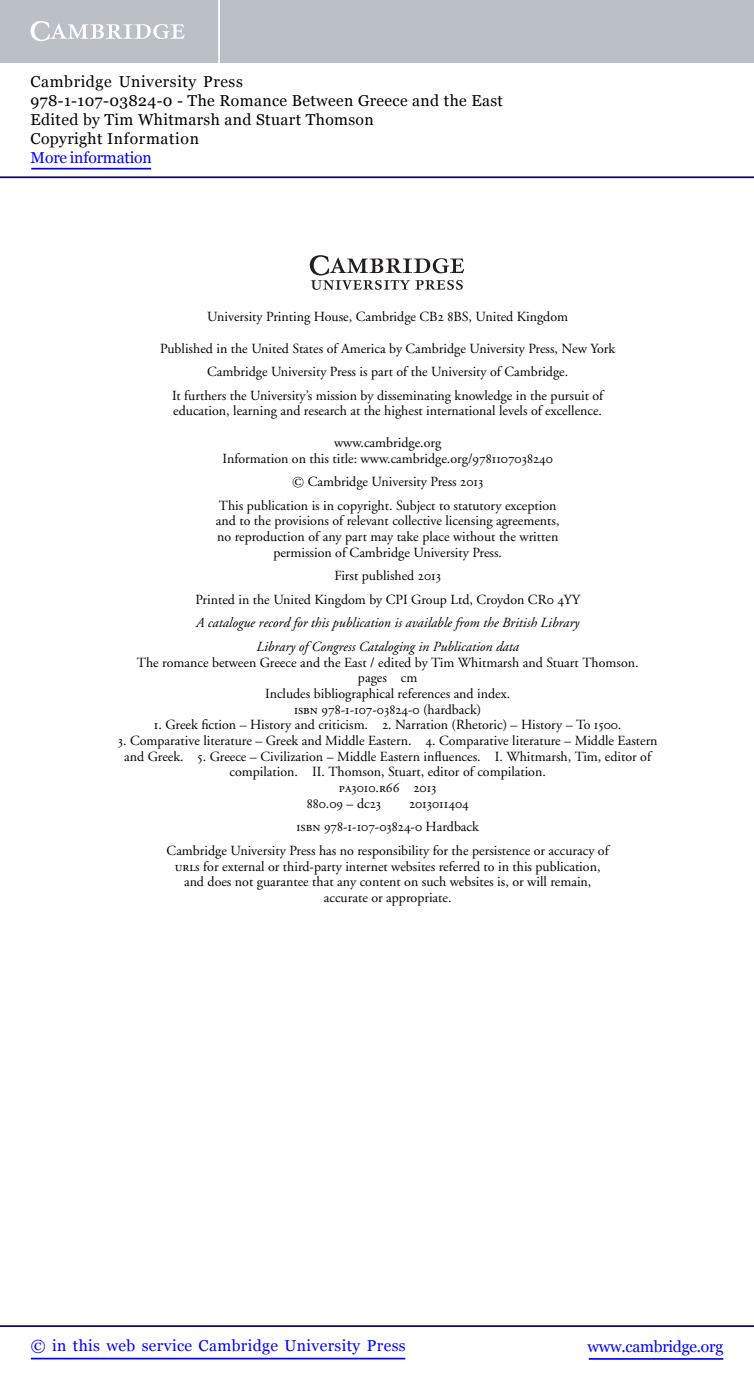
<style>
.page{position:relative;width:754px;height:1385px;background:#fff}
.page>*{position:absolute;margin:0;border:0;box-sizing:border-box;transform-origin:0 0}
.t1{font:15.75px/18.9px "Georgia";letter-spacing:.025em;color:#000}
.t2{font:15.75px "Georgia";letter-spacing:.025em;color:#00f}
.t3{font:15.75px "Georgia";letter-spacing:-.015em;color:#00f}
.t4{font:15.75px "Georgia";letter-spacing:-.01em;color:#00f}
.t5{font:14px/15.8px "Adobe Garamond";color:#000;text-align:center}
.t6{font:14px/23.4px "Adobe Garamond Italic Os F";color:#000;text-align:center}
.t7{font:14px/15.8px "Adobe Garamond Exp";color:#000}
.s1{font-family:"Adobe Garamond Exp"}
.s2{font-family:"MTSY";font-size:12.25px}
.s3{font-family:"Adobe Garamond Regular SC"}
.s4{font-family:"Adobe Garamond"}
</style>
<div class="page">
<svg style="left:310px;top:255px;width:154px;height:35px"></svg>
<hr style="left:589px;top:1358px;width:134px;height:1px;background:#00f">
<hr style="left:0;top:1325px;width:754px;height:2px;background:#150666">
<hr style="left:31px;top:1357px;width:374px;height:2px;background:#00f">
<div style="left:0;top:0;width:754px;height:63px;background:#bac0c6"></div>
<svg style="left:31px;top:21px;width:154px;height:20px"></svg>
<hr style="left:218px;top:0;width:2px;height:63px;background:#fff">
<hr style="left:0;top:176px;width:754px;height:2px;background:#150666">
<hr style="left:31px;top:168px;width:120px;height:1px;background:#00f">
<p class="t1" style="left:31px;top:72px;width:474px">Cambridge University Press<br>978-1-107-03824-0 - The Romance Between Greece and the East Edited by Tim Whitmarsh and Stuart Thomson<br>Copyright Information</p>
<p class="t4" style="left:31px;top:148px;width:123px">More information</p>
<p class="t5" style="left:207px;top:310px;width:362px">University Printing House, Cambridge CB<span class="s1">2 8</span>BS, United Kingdom</p>
<p class="t5" style="left:160px;top:338px;width:456px;line-height:23.6px">Published in the United States of America by Cambridge University Press, New York<br>Cambridge University Press is part of the University of Cambridge.<br>It furthers the University’s mission by disseminating knowledge in the pursuit of</p>
<p class="t5" style="left:173px;top:404px;width:430px">education, learning and research at the highest international levels of excellence.</p>
<p class="t5" style="left:223px;top:436px;width:332px">www.cambridge.org<br>Information on this title: www.cambridge.org/<span class="s1">9781107038240</span></p>
<p class="t5" style="left:219px;top:471px;width:339px;line-height:23.6px"><span class="s2">-</span><span class="s3">c</span> Cambridge University Press <span class="s1">2013<br></span>This publication is in copyright. Subject to statutory exception</p>
<p class="t5" style="left:216px;top:514px;width:345px">and to the provisions of relevant collective licensing agreements, no reproduction of any part may take place without the written permission of Cambridge University Press.</p>
<p class="t5" style="left:195px;top:565px;width:386px;line-height:23.4px">First published <span class="s1">2013<br></span>Printed in the United Kingdom by CPI Group Ltd, Croydon CR<span class="s1">0 4</span>YY</p>
<p class="t6" style="left:196px;top:612px;width:385px">A catalogue record for this publication is available from the British Library<br>Library of Congress Cataloging in Publication data</p>
<p class="t5" style="left:137px;top:655px;width:503px">The romance between Greece and the East / edited by Tim Whitmarsh and Stuart Thomson. pages cm<br>Includes bibliographical references and index.<br><span class="s3">isbn</span> <span class="s1">978</span>-<span class="s1">1</span>-<span class="s1">107</span>-<span class="s1">03824</span>-<span class="s1">0</span> (hardback)</p>
<p class="t5" style="left:154px;top:718px;width:469px"><span class="s1">1</span>. Greek fiction – History and criticism. <span class="s1">2</span>. Narration (Rhetoric) – History – To <span class="s1">1500</span>.</p>
<p class="t5" style="left:118px;top:734px;width:541px"><span class="s1">3</span>. Comparative literature – Greek and Middle Eastern. <span class="s1">4</span>. Comparative literature – Middle Eastern and Greek. <span class="s1">5</span>. Greece – Civilization – Middle Eastern influences. I. Whitmarsh, Tim, editor of compilation. II. Thomson, Stuart, editor of compilation.</p>
<p class="t7" style="left:307px;top:781px;width:131px;text-indent:32px"><span class="s3">pa</span>3010<span class="s4">.</span><span class="s3">r</span>66 2013<br>880<span class="s4">.</span>09 <span class="s4">– dc</span>23</p>
<p class="t7" style="left:297px;top:793px;width:184px;line-height:23.4px;text-indent:112px">2013011404 <span class="s3">isbn</span> 978<span class="s4">-</span>1<span class="s4">-</span>107<span class="s4">-</span>03824<span class="s4">-</span>0 <span class="s4">Hardback</span></p>
<p class="t5" style="left:167px;top:844px;width:444px">Cambridge University Press has no responsibility for the persistence or accuracy of <span class="s3">url</span>s for external or third-party internet websites referred to in this publication, and does not guarantee that any content on such websites is, or will remain, accurate or appropriate.</p>
<p class="t2" style="left:31px;top:1337px;width:376px">© in this web service Cambridge University Press</p>
<p class="t3" style="left:587px;top:1337px;width:137px">www.cambridge.org</p>
</div>
